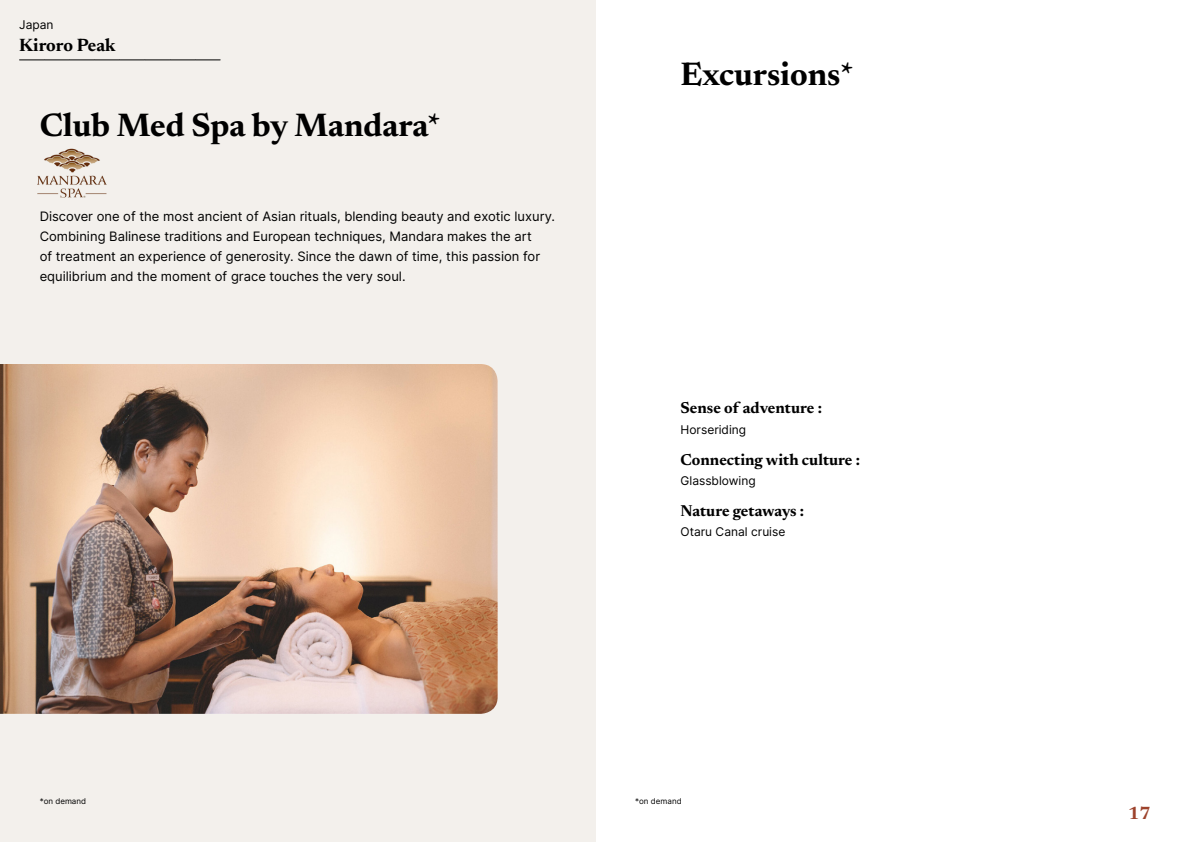
<style>
.page{position:relative;width:1191px;height:842px;background:#fff}
.page>*{position:absolute;margin:0;border:0;box-sizing:border-box;transform-origin:0 0}
.t1{font:700 33px "Newsreader 24 pt";color:#000}
.t2{font:700 18px "Newsreader 24 pt";color:#000}
.t3{font:700 18px "Newsreader 24 pt";color:#9d432c}
.t4{font:700 16px "Newsreader 24 pt";color:#000}
.t5{font:13px/20px "Inter";color:#000}
.t6{font:12px "Inter";color:#000}
.t7{font:8px "Inter";color:#000}
</style>
<div class="page">
<div style="left:0;top:0;width:595px;height:842px;background:#f3f0ec"></div>
<img style="left:0;top:364px;width:497px;height:350px">
<svg style="left:20px;top:60px;width:200px;height:1px"></svg>
<img style="left:38px;top:148px;width:68px;height:50px">
<p class="t6" style="left:19px;top:15px;width:36px">Japan</p>
<h2 class="t2" style="left:19px;top:32px;width:98px">Kiroro Peak</h2>
<h1 class="t1" style="left:40px;top:101px;width:402px">Club Med Spa by Mandara*</h1>
<p class="t5" style="left:40px;top:206px;width:517px">Discover one of the most ancient of Asian rituals, blending beauty and exotic luxury.<br>Combining Balinese traditions and European techniques, Mandara makes the art<br>of treatment an experience of generosity. Since the dawn of time, this passion for equilibrium and the moment of grace touches the very soul.</p>
<h1 class="t1" style="left:680px;top:50px;width:175px">Excursions*</h1>
<p class="t4" style="left:680px;top:397px;width:143px">Sense of adventure :</p>
<p class="t6" style="left:680px;top:421px;width:67px">Horseriding</p>
<p class="t4" style="left:680px;top:448px;width:181px">Connecting with culture :</p>
<p class="t6" style="left:680px;top:472px;width:77px">Glassblowing</p>
<p class="t4" style="left:680px;top:499px;width:125px">Nature getaways :</p>
<p class="t6" style="left:680px;top:523px;width:106px">Otaru Canal cruise</p>
<p class="t7" style="left:40px;top:795px;width:48px">*on demand</p>
<p class="t7" style="left:635px;top:795px;width:48px">*on demand</p>
<h2 class="t3" style="left:1128px;top:800px;width:24px">17</h2>
</div>
